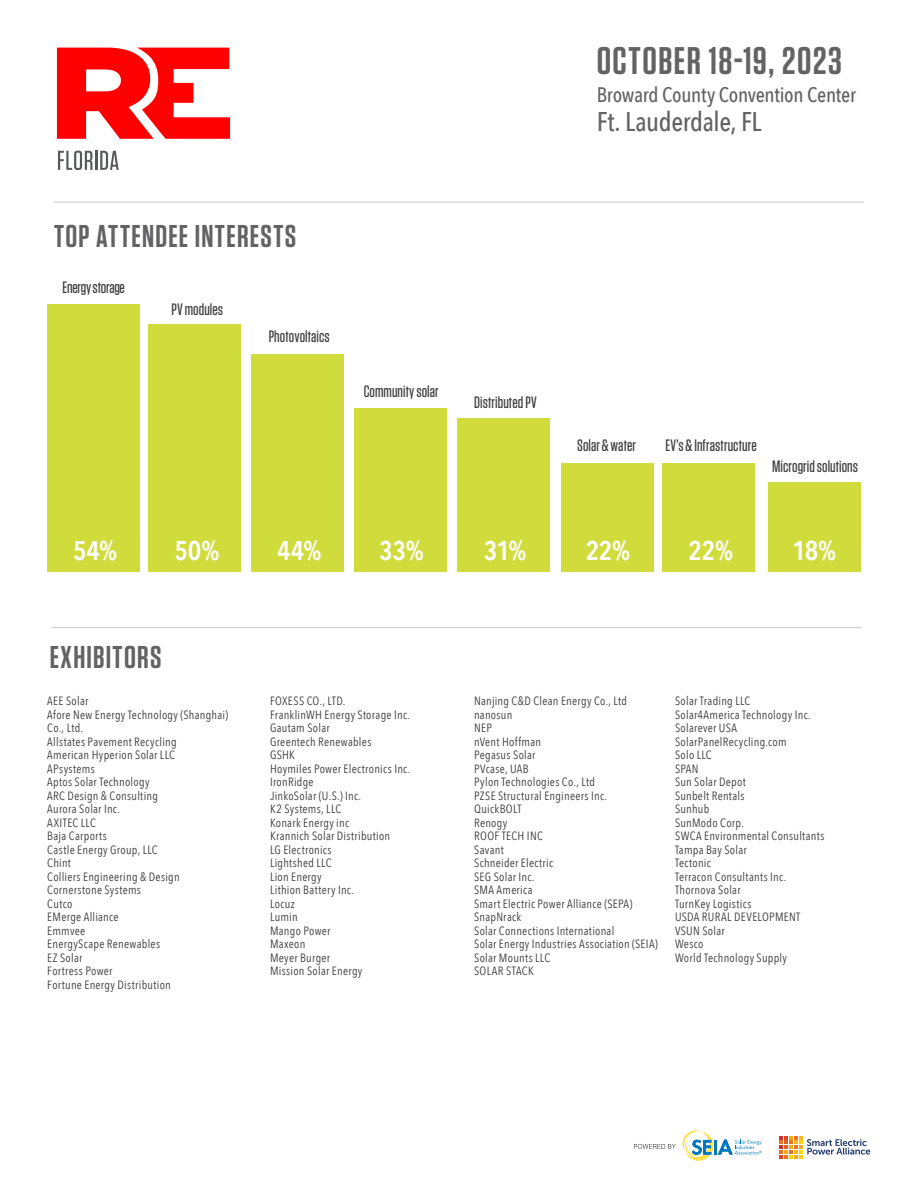
<style>
.page{position:relative;width:918px;height:1188px;background:#fff}
.page>*{position:absolute;margin:0;border:0;box-sizing:border-box;transform-origin:0 0}
.t1{font:600 38.4px "Tungsten";letter-spacing:.04em;color:#636366}
.t2{font:600 31.5px "Tungsten";letter-spacing:.04em;color:#636366}
.t3{font:600 27px "Avenir Next Condensed";letter-spacing:-.01em;color:#fff}
.t4{font:500 27px "Avenir Next Condensed";letter-spacing:-.015em;color:#636366}
.t5{font:500 21px "Avenir Next Condensed";letter-spacing:-.015em;color:#636366}
.t6{font:500 16.5px "Tungsten";letter-spacing:.005em;color:#3e3e3f}
.t7{font:500 16.5px "Tungsten";letter-spacing:-.015em;color:#3e3e3f}
.t8{font:12px/13.5px "Avenir Next Condensed";letter-spacing:.025em;color:#3e3e3f}
</style>
<div class="page">
<hr style="left:54px;top:202px;width:810px;height:1px;background:#c7c8ca">
<hr style="left:51px;top:627px;width:810px;height:1px;background:#c7c8ca">
<svg style="left:682px;top:1130px;width:80px;height:31px"></svg>
<svg style="left:780px;top:1136px;width:90px;height:23px"></svg>
<svg style="left:634px;top:1144px;width:42px;height:5px"></svg>
<svg style="left:57px;top:48px;width:173px;height:91px"></svg>
<svg style="left:58px;top:151px;width:61px;height:19px"></svg>
<div style="left:47px;top:305px;width:93px;height:267px;background:#cfdc3c"></div>
<div style="left:149px;top:324px;width:92px;height:248px;background:#cfdc3c"></div>
<div style="left:251px;top:354px;width:93px;height:218px;background:#cfdc3c"></div>
<div style="left:354px;top:408px;width:93px;height:164px;background:#cfdc3c"></div>
<div style="left:457px;top:418px;width:92px;height:154px;background:#cfdc3c"></div>
<div style="left:561px;top:463px;width:93px;height:109px;background:#cfdc3c"></div>
<div style="left:663px;top:463px;width:92px;height:109px;background:#cfdc3c"></div>
<div style="left:768px;top:483px;width:93px;height:89px;background:#cfdc3c"></div>
<h2 class="t2" style="left:54px;top:222px;width:244px">TOP ATTENDEE INTERESTS</h2>
<h3 class="t7" style="left:63px;top:280px;width:64px">Energy storage</h3>
<h3 class="t6" style="left:171px;top:301px;width:53px">PV modules</h3>
<h3 class="t6" style="left:269px;top:329px;width:63px">Photovoltaics</h3>
<h3 class="t6" style="left:364px;top:384px;width:76px">Community solar</h3>
<h3 class="t6" style="left:474px;top:394px;width:64px">Distributed PV</h3>
<h1 class="t1" style="left:597px;top:41px;width:247px">OCTOBER 18-19, 2023</h1>
<h3 class="t5" style="left:597px;top:86px;width:261px">Broward County Convention Center</h3>
<h3 class="t4" style="left:597px;top:110px;width:167px">Ft. Lauderdale, FL</h3>
<h3 class="t6" style="left:577px;top:438px;width:60px">Solar &amp; water</h3>
<h3 class="t6" style="left:665px;top:438px;width:93px">EV’s &amp; Infrastructure</h3>
<h3 class="t6" style="left:772px;top:459px;width:87px">Microgrid solutions</h3>
<h3 class="t3" style="left:73px;top:534px;width:46px">54%</h3>
<h3 class="t3" style="left:175px;top:534px;width:46px">50%</h3>
<h3 class="t3" style="left:277px;top:534px;width:46px">44%</h3>
<h3 class="t3" style="left:379px;top:535px;width:46px">33%</h3>
<h3 class="t3" style="left:484px;top:534px;width:44px">31%</h3>
<h3 class="t3" style="left:586px;top:534px;width:46px">22%</h3>
<h3 class="t3" style="left:689px;top:534px;width:46px">22%</h3>
<h3 class="t3" style="left:792px;top:535px;width:45px">18%</h3>
<h2 class="t2" style="left:50px;top:643px;width:113px">EXHIBITORS</h2>
<p class="t8" style="left:47px;top:695px;width:182px">AEE Solar<br>Afore New Energy Technology (Shanghai)<br>Co., Ltd.<br>Allstates Pavement Recycling<br>American Hyperion Solar LLC<br>APsystems<br>Aptos Solar Technology<br>ARC Design &amp; Consulting<br>Aurora Solar Inc.<br>AXITEC LLC<br>Baja Carports<br>Castle Energy Group, LLC<br>Chint<br>Colliers Engineering &amp; Design<br>Cornerstone Systems<br>Cutco<br>EMerge Alliance<br>Emmvee<br>EnergyScape Renewables<br>EZ Solar<br>Fortress Power<br>Fortune Energy Distribution</p>
<p class="t8" style="left:675px;top:695px;width:151px">Solar Trading LLC<br>Solar4America Technology Inc.<br>Solarever USA<br>SolarPanelRecycling.com<br>Solo LLC<br>SPAN<br>Sun Solar Depot<br>Sunbelt Rentals<br>Sunhub<br>SunModo Corp.<br>SWCA Environmental Consultants<br>Tampa Bay Solar<br>Tectonic<br>Terracon Consultants Inc.<br>Thornova Solar<br>TurnKey Logistics<br>USDA RURAL DEVELOPMENT<br>VSUN Solar<br>Wesco<br>World Technology Supply</p>
<p class="t8" style="left:270px;top:695px;width:142px">FOXESS CO., LTD.<br>FranklinWH Energy Storage Inc.<br>Gautam Solar<br>Greentech Renewables<br>GSHK<br>Hoymiles Power Electronics Inc.<br>IronRidge<br>JinkoSolar (U.S.) Inc.<br>K2 Systems, LLC<br>Konark Energy inc<br>Krannich Solar Distribution<br>LG Electronics<br>Lightshed LLC<br>Lion Energy<br>Lithion Battery Inc.<br>Locuz<br>Lumin<br>Mango Power<br>Maxeon<br>Meyer Burger<br>Mission Solar Energy</p>
<p class="t8" style="left:474px;top:695px;width:185px">Nanjing C&amp;D Clean Energy Co., Ltd nanosun<br>NEP<br>nVent Hoffman<br>Pegasus Solar<br>PVcase, UAB<br>Pylon Technologies Co., Ltd<br>PZSE Structural Engineers Inc.<br>QuickBOLT<br>Renogy<br>ROOF TECH INC<br>Savant<br>Schneider Electric<br>SEG Solar Inc.<br>SMA America<br>Smart Electric Power Alliance (SEPA)<br>SnapNrack<br>Solar Connections International<br>Solar Energy Industries Association (SEIA)<br>Solar Mounts LLC<br>SOLAR STACK</p>
</div>
